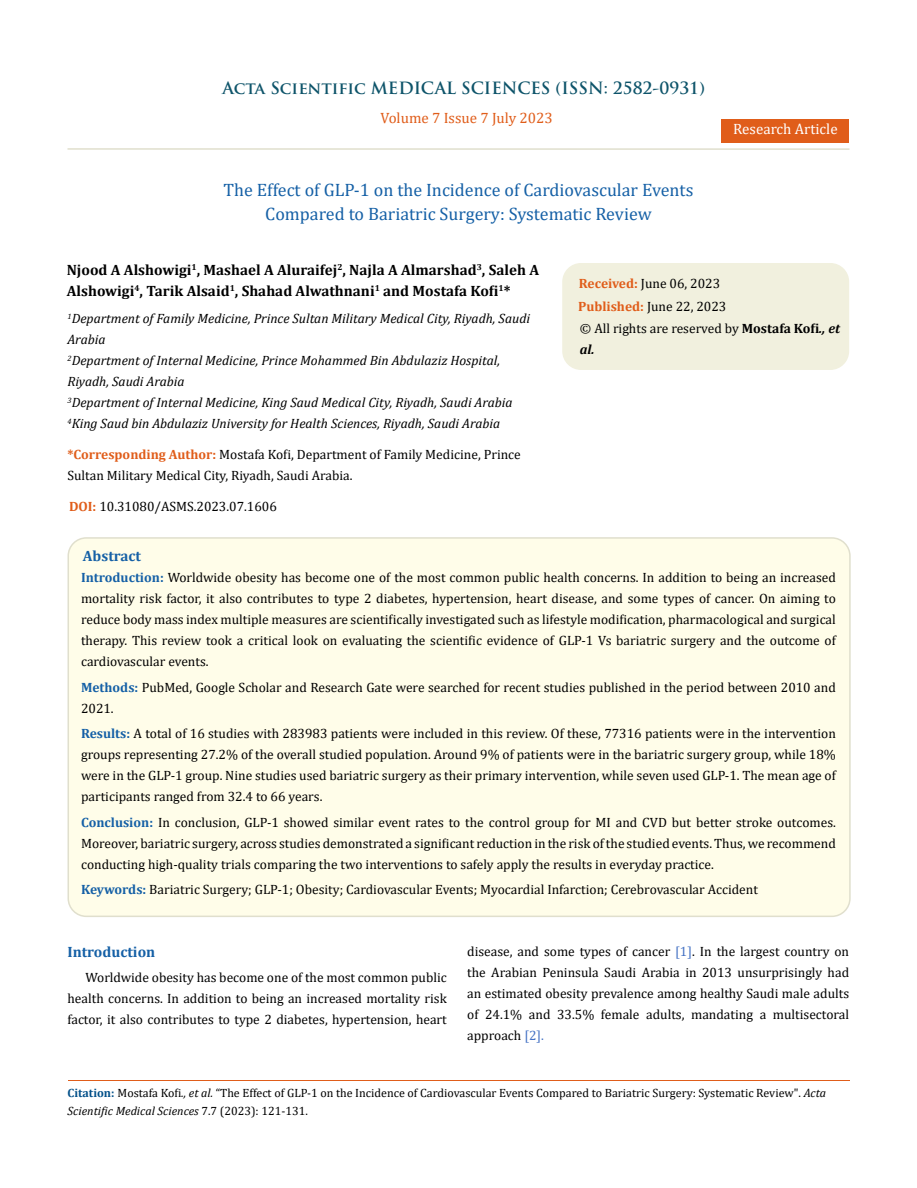
<style>
.page{position:relative;width:917px;height:1188px;background:#fff}
.page>*{position:absolute;margin:0;border:0;box-sizing:border-box;transform-origin:0 0}
.t1{font:18px/24px "Cambria";color:#1560a6;text-align:center}
.t2{font:700 16.5px "Trajan Pro";color:#0e546a}
.t3{font:700 15px/21px "Cambria";color:#000}
.t4{font:15px "Cambria";color:#e05d1a}
.t5{font:700 15px "Cambria";color:#1560a6}
.t6{font:15px "Cambria";color:#fff}
.t7{font:13.5px/21px "Cambria";color:#000;text-align:justify}
.t8{font:italic 13.5px/21px "Cambria";color:#000}
.t9{font:12px/18px "Cambria";color:#000}
.s1{font-weight:700;color:#e05d1a}
.s2{font-weight:700}
.s3{font-weight:700;font-style:italic}
.s4{font-weight:700;color:#1560a6}
.s5{color:#4472c4}
.s6{font-weight:700;color:#035089}
.s7{font-style:italic}
</style>
<div class="page">
<div style="left:721px;top:119px;width:128px;height:23px;background:#e05d1a"></div>
<div style="left:563px;top:264px;width:285px;height:105px;background:#f1f0de;border-radius:18px"></div>
<div style="left:562px;top:263px;width:287px;height:107px;border:2px solid #f1f0de;border-radius:18px"></div>
<div style="left:68px;top:538px;width:781px;height:378px;background:#fffde9;border-radius:18px"></div>
<div style="left:67px;top:537px;width:783px;height:380px;border:2px solid #e0dfcd;border-radius:18px"></div>
<hr style="left:68px;top:1081px;width:781px;height:1px;background:#e05d1a">
<hr style="left:67px;top:148px;width:782px;height:2px;background:#e0dfcd">
<p class="t2" style="left:222px;top:77px;width:484px">Acta Scientific MEDICAL SCIENCES (ISSN: 2582-0931)</p>
<p class="t4" style="left:380px;top:109px;width:174px">Volume 7 Issue 7 July 2023</p>
<h1 class="t1" style="left:223px;top:178px;width:471px">The Effect of GLP-1 on the Incidence of Cardiovascular Events<br>Compared to Bariatric Surgery: Systematic Review</h1>
<p class="t6" style="left:733px;top:120px;width:106px">Research Article</p>
<p class="t3" style="left:67px;top:259px;width:474px">Njood A Alshowigi<sup>1</sup>, Mashael A Aluraifej<sup>2</sup>, Najla A Almarshad<sup>3</sup>, Saleh A<br>Alshowigi<sup>4</sup>, Tarik Alsaid<sup>1</sup>, Shahad Alwathnani<sup>1</sup> and Mostafa Kofi<sup>1</sup>*</p>
<p class="t8" style="left:67px;top:308px;width:464px"><sup>1</sup>Department of Family Medicine, Prince Sultan Military Medical City, Riyadh, Saudi Arabia<br><sup>2</sup>Department of Internal Medicine, Prince Mohammed Bin Abdulaziz Hospital, Riyadh, Saudi Arabia<br><sup>3</sup>Department of Internal Medicine, King Saud Medical City, Riyadh, Saudi Arabia <sup>4</sup>King Saud bin Abdulaziz University for Health Sciences, Riyadh, Saudi Arabia</p>
<p class="t7" style="left:67px;top:444px;width:455px"><span class="s1">*Corresponding Author:</span> Mostafa Kofi, Department of Family Medicine, Prince<br>Sultan Military Medical City, Riyadh, Saudi Arabia.</p>
<p class="t7" style="left:69px;top:496px;width:209px"><span class="s1">DOI:</span> 10.31080/ASMS.2023.07.1606</p>
<p class="t7" style="left:578px;top:272px;width:150px;line-height:23px"><span class="s1">Received:</span> June 06, 2023<br><span class="s1">Published:</span> June 22, 2023</p>
<p class="t7" style="left:580px;top:318px;width:261px">© All rights are reserved by <span class="s2">Mostafa Kofi</span><span class="s3">., et al.</span></p>
<p class="t5" style="left:83px;top:546px;width:60px">Abstract</p>
<p class="t7" style="left:81px;top:567px;width:756px"><span class="s4">Introduction:</span> Worldwide obesity has become one of the most common public health concerns. In addition to being an increased mortality risk factor, it also contributes to type 2 diabetes, hypertension, heart disease, and some types of cancer. On aiming to reduce body mass index multiple measures are scientifically investigated such as lifestyle modification, pharmacological and surgical therapy. This review took a critical look on evaluating the scientific evidence of GLP-1 Vs bariatric surgery and the outcome of cardiovascular events.</p>
<p class="t7" style="left:81px;top:676px;width:756px"><span class="s4">Methods:</span> PubMed, Google Scholar and Research Gate were searched for recent studies published in the period between 2010 and<br>2021.</p>
<p class="t7" style="left:81px;top:723px;width:756px"><span class="s4">Results:</span> A total of 16 studies with 283983 patients were included in this review. Of these, 77316 patients were in the intervention groups representing 27.2% of the overall studied population. Around 9% of patients were in the bariatric surgery group, while 18% were in the GLP-1 group. Nine studies used bariatric surgery as their primary intervention, while seven used GLP-1. The mean age of participants ranged from 32.4 to 66 years.</p>
<p class="t7" style="left:81px;top:811px;width:756px"><span class="s4">Conclusion:</span> In conclusion, GLP-1 showed similar event rates to the control group for MI and CVD but better stroke outcomes.<br>Moreover, bariatric surgery, across studies demonstrated a significant reduction in the risk of the studied events. Thus, we recommend conducting high-quality trials comparing the two interventions to safely apply the results in everyday practice.</p>
<p class="t7" style="left:81px;top:879px;width:678px"><span class="s4">Keywords:</span> Bariatric Surgery; GLP-1; Obesity; Cardiovascular Events; Myocardial Infarction; Cerebrovascular Accident</p>
<p class="t5" style="left:67px;top:941px;width:89px">Introduction</p>
<p class="t7" style="left:67px;top:967px;width:381px;text-indent:18px">Worldwide obesity has become one of the most common public health concerns. In addition to being an increased mortality risk factor, it also contributes to type 2 diabetes, hypertension, heart</p>
<p class="t7" style="left:467px;top:941px;width:383px">disease, and some types of cancer <span class="s5">[1]</span>. In the largest country on the Arabian Peninsula Saudi Arabia in 2013 unsurprisingly had an estimated obesity prevalence among healthy Saudi male adults of 24.1% and 33.5% female adults, mandating a multisectoral approach <span class="s5">[2].</span></p>
<p class="t9" style="left:68px;top:1084px;width:760px"><span class="s6">Citation:</span> Mostafa Kofi<span class="s7">., et al.</span> “The Effect of GLP-1 on the Incidence of Cardiovascular Events Compared to Bariatric Surgery: Systematic Review". <span class="s7">Acta<br>Scientific Medical Sciences</span> 7.7 (2023): 121-131.</p>
</div>
